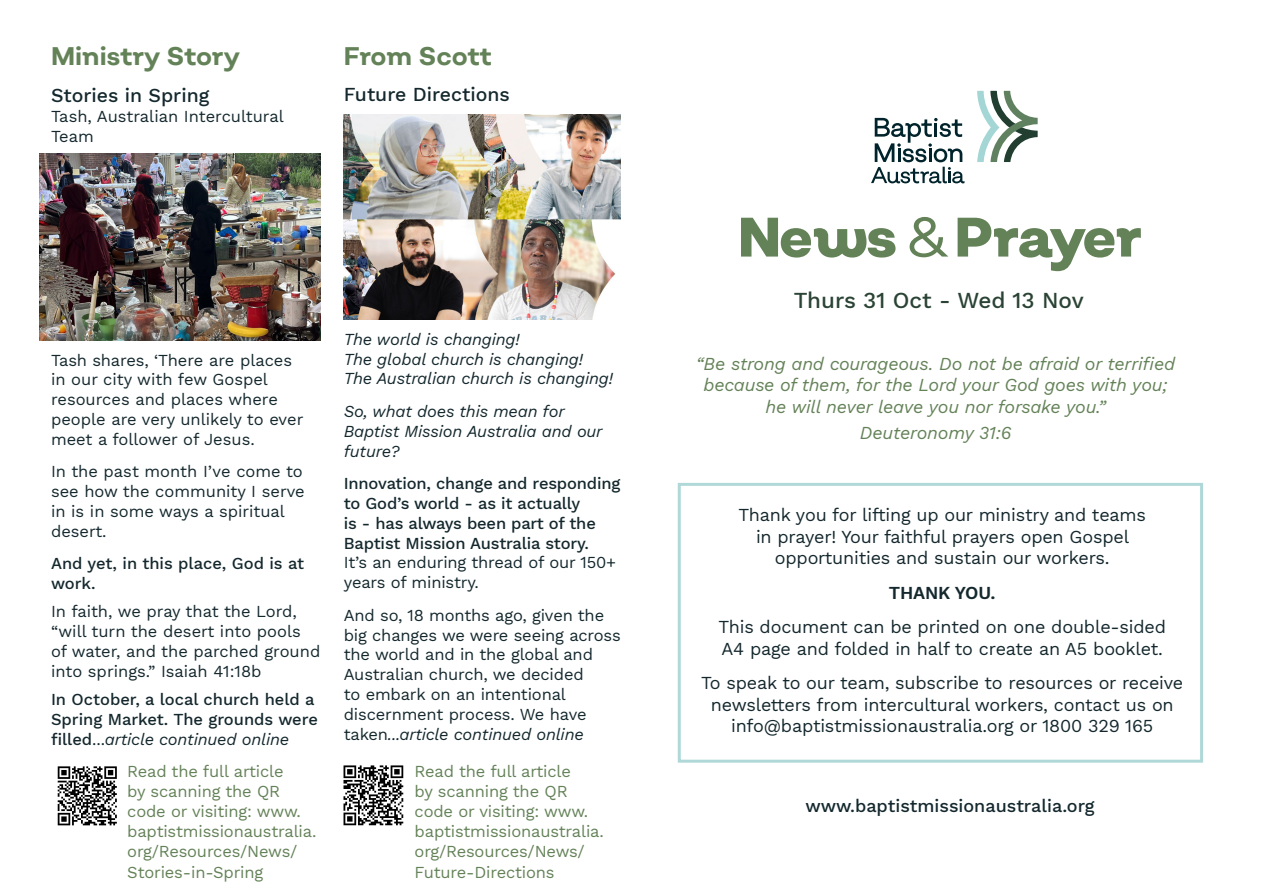
<style>
.page{position:relative;width:1263px;height:893px;background:#fff}
.page>*{position:absolute;margin:0;border:0;box-sizing:border-box;transform-origin:0 0}
.t1{font:800 55.5px "Salvatore Roman";letter-spacing:-.035em;color:#648258}
.t2{font:700 25.5px "Salvatore";color:#648258}
.t3{font:500 22.5px "Work Sans";color:#2a4334}
.t4{font:500 19.5px "Work Sans";color:#14282e}
.t5{font:18px/21.6px "Work Sans";letter-spacing:-.01em;color:#14282e;text-align:center}
.t6{font:italic 18px "Work Sans";letter-spacing:-.01em;color:#648258}
.t7{font:500 18px "Work Sans";color:#14282e}
.t8{font:600 18px "Work Sans";letter-spacing:-.01em;color:#14282e}
.t9{font:16.5px/19.8px "Work Sans";color:#14282e}
.t10{font:500 16.5px/19.8px "Work Sans";letter-spacing:-.01em;color:#14282e}
.t11{font:16.5px/19.8px "Work Sans";letter-spacing:-.01em;color:#648258}
.t12{font:italic 16.5px/19.8px "Work Sans";letter-spacing:-.01em;color:#14282e}
.s1{font-weight:400}
.s2{font-weight:400;font-style:italic}
.s3{font-style:italic}
</style>
<div class="page">
<svg style="left:977px;top:91px;width:61px;height:71px"></svg>
<svg style="left:871px;top:118px;width:93px;height:65px"></svg>
<div style="left:678px;top:483px;width:525px;height:280px;border:3px solid #b0d8d8"></div>
<img style="left:57px;top:766px;width:60px;height:60px">
<img style="left:343px;top:765px;width:61px;height:61px">
<img style="left:39px;top:153px;width:281px;height:188px">
<img style="left:344px;top:115px;width:277px;height:205px">
<p class="t2" style="left:51px;top:40px;width:190px">Ministry Story</p>
<p class="t4" style="left:51px;top:81px;width:160px">Stories in Spring</p>
<p class="t9" style="left:51px;top:106px;width:234px">Tash, Australian Intercultural<br>Team</p>
<p class="t2" style="left:344px;top:40px;width:150px">From Scott</p>
<p class="t4" style="left:344px;top:80px;width:168px">Future Directions</p>
<p class="t9" style="left:51px;top:349px;width:254px">Tash shares, ‘There are places in our city with few Gospel resources and places where people are very unlikely to ever meet a follower of Jesus.</p>
<p class="t9" style="left:51px;top:461px;width:255px">In the past month I’ve come to see how the community I serve in is in some ways a spiritual desert.</p>
<p class="t10" style="left:51px;top:553px;width:255px">And yet, in this place, God is at work.</p>
<p class="t9" style="left:51px;top:601px;width:271px">In faith, we pray that the Lord, “will turn the desert into pools of water, and the parched ground into springs.” Isaiah 41:18b</p>
<p class="t10" style="left:51px;top:689px;width:268px">In October, a local church held a<br>Spring Market. The grounds were filled<span class="s1">...</span><span class="s2">article continued online</span></p>
<p class="t11" style="left:127px;top:761px;width:191px">Read the full article<br>by scanning the QR code or visiting: www. baptistmissionaustralia. org/Resources/News/</p>
<p class="t11" style="left:127px;top:862px;width:138px">Stories-in-Spring</p>
<p class="t12" style="left:344px;top:328px;width:271px">The world is changing!<br>The global church is changing!<br>The Australian church is changing!</p>
<p class="t12" style="left:344px;top:400px;width:260px">So, what does this mean for<br>Baptist Mission Australia and our future?</p>
<p class="t10" style="left:344px;top:473px;width:278px">Innovation, change and responding to God’s world - as it actually<br>is - has always been part of the<br>Baptist Mission Australia story.<br><span class="s1">It’s an enduring thread of our 150+ years of ministry.</span></p>
<p class="t9" style="left:344px;top:604px;width:279px">And so, 18 months ago, given the big changes we were seeing across the world and in the global and<br>Australian church, we decided<br>to embark on an intentional discernment process. We have taken<span class="s3">...article continued online</span></p>
<p class="t11" style="left:415px;top:761px;width:191px">Read the full article<br>by scanning the QR code or visiting: www. baptistmissionaustralia. org/Resources/News/</p>
<p class="t11" style="left:415px;top:862px;width:141px">Future-Directions</p>
<p class="t1" style="left:738px;top:201px;width:406px">News <span class="s1">&amp;</span> Prayer</p>
<p class="t3" style="left:794px;top:283px;width:292px">Thurs 31 Oct - Wed 13 Nov</p>
<p class="t6" style="left:696px;top:350px;width:480px">“Be strong and courageous. Do not be afraid or terrified</p>
<p class="t6" style="left:703px;top:371px;width:466px">because of them, for the Lord your God goes with you;</p>
<p class="t6" style="left:766px;top:393px;width:342px">he will never leave you nor forsake you.”</p>
<p class="t6" style="left:860px;top:419px;width:153px">Deuteronomy 31:6</p>
<p class="t5" style="left:738px;top:503px;width:409px">Thank you for lifting up our ministry and teams in prayer! Your faithful prayers open Gospel opportunities and sustain our workers.</p>
<p class="t8" style="left:889px;top:579px;width:108px">THANK YOU.</p>
<p class="t5" style="left:718px;top:615px;width:449px;text-align:left">This document can be printed on one double-sided<br>A4 page and folded in half to create an A5 booklet.</p>
<p class="t5" style="left:701px;top:671px;width:484px">To speak to our team, subscribe to resources or receive newsletters from intercultural workers, contact us on info@baptistmissionaustralia.org or 1800 329 165</p>
<p class="t7" style="left:805px;top:792px;width:291px">www.baptistmissionaustralia.org</p>
</div>
